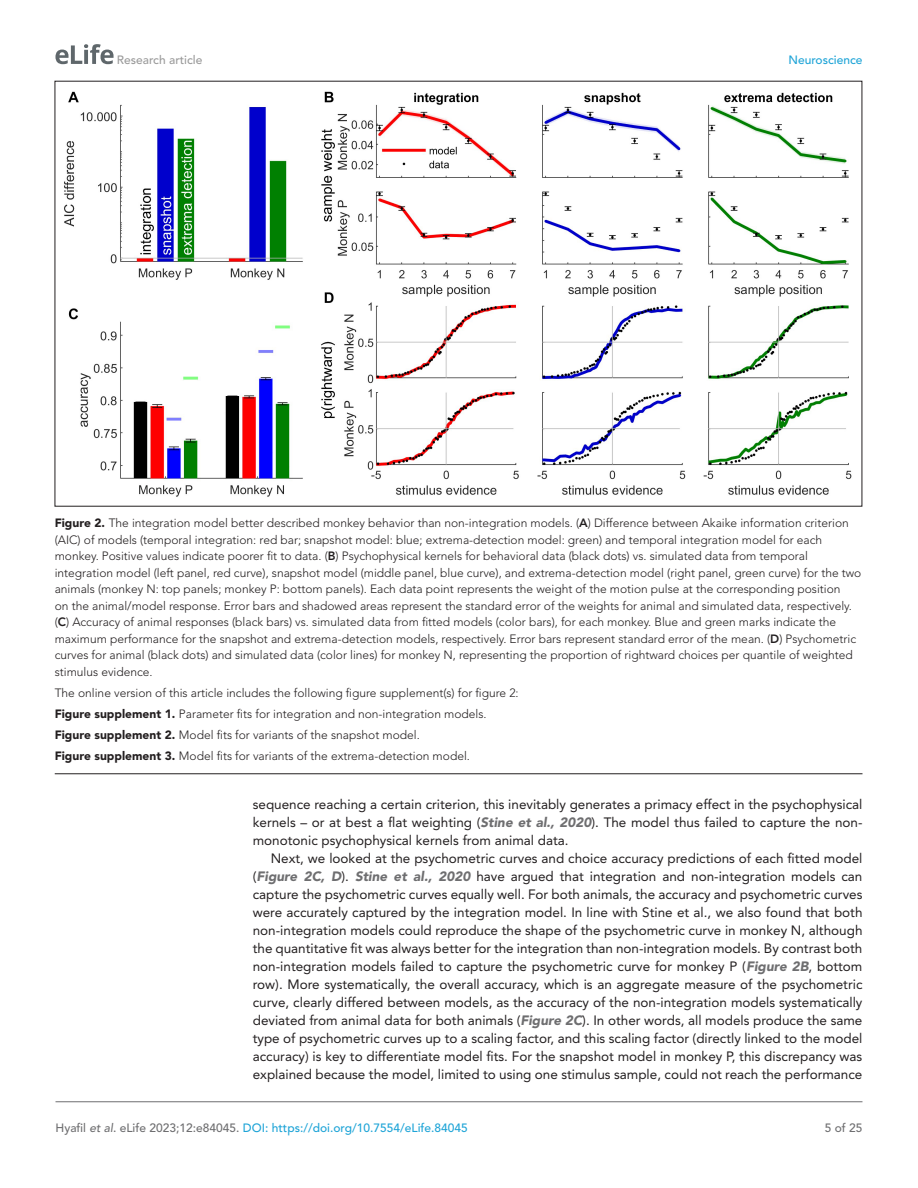
<style>
.page{position:relative;width:918px;height:1188px;background:#fff}
.page>*{position:absolute;margin:0;border:0;box-sizing:border-box;transform-origin:0 0}
.t1{font:13.5px/18px "Avenir LT Std";color:#231f20;text-align:justify}
.t2{font:300 12px/16.5px "Avenir LT Std";color:#231f20}
.t3{font:500 12px "Avenir LT Std";color:#1ea4d7}
.t4{font:500 12px "Avenir LT Std";color:#9a9a9a}
.t5{font:500 12px "Avenir LT Std";color:#6e6e70}
.s1{font-weight:900}
.s2{font-weight:800}
.s3{font-weight:900;font-style:italic;color:#6e6e70}
.s4{color:#6e6e70}
.s5{font-style:italic;color:#6e6e70}
</style>
<div class="page">
<svg style="left:55px;top:44px;width:59px;height:20px"></svg>
<hr style="left:56px;top:1101px;width:806px;height:1px;background:#6e6e70">
<hr style="left:55px;top:773px;width:807px;height:1px;background:#231f20">
<img style="left:64px;top:91px;width:788px;height:406px">
<p class="t4" style="left:117px;top:53px;width:87px">Research article</p>
<p class="t3" style="left:788px;top:53px;width:76px">Neuroscience</p>
<p class="t2" style="left:55px;top:515px;width:808px"><span class="s1">Figure 2.</span> The integration model better described monkey behavior than non-integration models. (<span class="s2">A</span>) Difference between Akaike information criterion (AIC) of models (temporal integration: red bar; snapshot model: blue; extrema-detection model: green) and temporal integration model for each monkey. Positive values indicate poorer fit to data. (<span class="s2">B</span>) Psychophysical kernels for behavioral data (black dots) vs. simulated data from temporal integration model (left panel, red curve), snapshot model (middle panel, blue curve), and extrema-detection model (right panel, green curve) for the two animals (monkey N: top panels; monkey P: bottom panels). Each data point represents the weight of the motion pulse at the corresponding position<br>on the animal/model response. Error bars and shadowed areas represent the standard error of the weights for animal and simulated data, respectively. (<span class="s2">C</span>) Accuracy of animal responses (black bars) vs. simulated data from fitted models (color bars), for each monkey. Blue and green marks indicate the maximum performance for the snapshot and extrema-detection models, respectively. Error bars represent standard error of the mean. (<span class="s2">D</span>) Psychometric curves for animal (black dots) and simulated data (color lines) for monkey N, representing the proportion of rightward choices per quantile of weighted stimulus evidence.</p>
<p class="t2" style="left:55px;top:682px;width:466px;line-height:21px">The online version of this article includes the following figure supplement(s) for figure 2:<br><span class="s1">Figure supplement 1.</span> Parameter fits for integration and non-integration models.<br><span class="s1">Figure supplement 2.</span> Model fits for variants of the snapshot model.<br><span class="s1">Figure supplement 3.</span> Model fits for variants of the extrema-detection model.</p>
<p class="t1" style="left:253px;top:796px;width:611px">sequence reaching a certain criterion, this inevitably generates a primacy effect in the psychophysical kernels – or at best a flat weighting (<span class="s3">Stine et al., 2020</span>). The model thus failed to capture the non&shy;monotonic psychophysical kernels from animal data.</p>
<p class="t1" style="left:253px;top:850px;width:611px;text-indent:18px">Next, we looked at the psychometric curves and choice accuracy predictions of each fitted model (<span class="s3">Figure 2C, D</span>). <span class="s3">Stine et al., 2020</span> have argued that integration and non-integration models can capture the psychometric curves equally well. For both animals, the accuracy and psychometric curves were accurately captured by the integration model. In line with Stine et al., we also found that both non-integration models could reproduce the shape of the psychometric curve in monkey N, although the quantitative fit was always better for the integration than non-integration models. By contrast both non-integration models failed to capture the psychometric curve for monkey P (<span class="s3">Figure 2B</span>, bottom row). More systematically, the overall accuracy, which is an aggregate measure of the psychometric curve, clearly differed between models, as the accuracy of the non-integration models systematically deviated from animal data for both animals (<span class="s3">Figure 2C</span>). In other words, all models produce the same type of psychometric curves up to a scaling factor, and this scaling factor (directly linked to the model accuracy) is key to differentiate model fits. For the snapshot model in monkey P, this discrepancy was explained because the model, limited to using one stimulus sample, could not reach the performance</p>
<p class="t3" style="left:56px;top:1121px;width:414px"><span class="s4">Hyafil</span> <span class="s5">et al</span><span class="s4">. eLife 2023;12:e84045.</span> DOI: https://doi.org/10.7554/eLife.84045</p>
<p class="t5" style="left:825px;top:1121px;width:39px">5 of 25</p>
</div>
